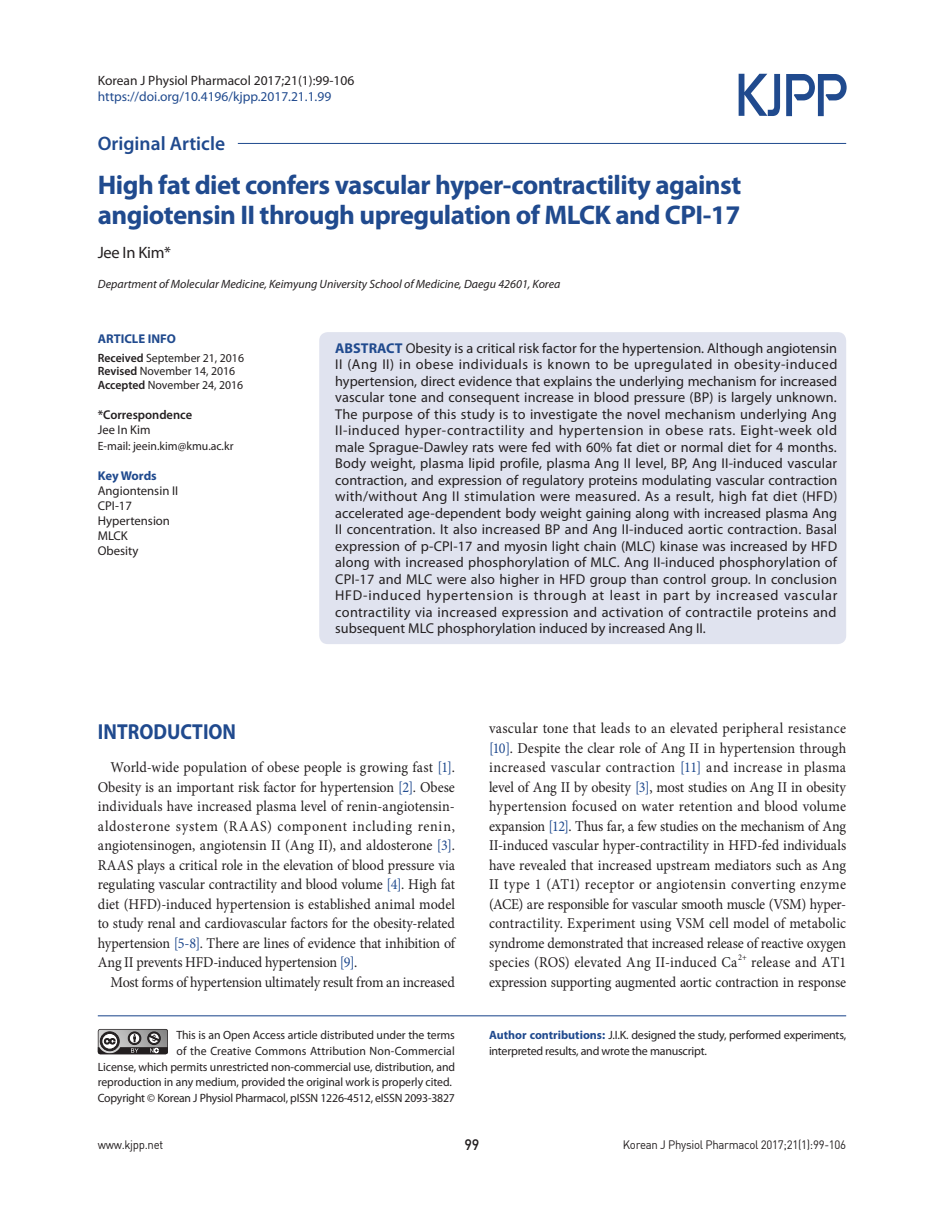
<style>
.page{position:relative;width:944px;height:1217px;background:#fff}
.page>*{position:absolute;margin:0;border:0;box-sizing:border-box;transform-origin:0 0}
.t1{font:700 27px/30px "Myriad Pro";letter-spacing:-.02em;color:#204a8e}
.t2{font:700 21.75px "Myriad Pro";color:#204a8e;scale:.9 1}
.t3{font:600 19.5px "Myriad Pro";color:#204a8e}
.t4{font:16.5px "Myriad Pro";letter-spacing:-.02em;color:#231f20}
.t5{font:15px/19.5px "Minion Pro";letter-spacing:-.015em;color:#231f20;text-align:justify;scale:.94 1}
.t6{font:15px "Dinmed";color:#231f20;scale:.95 1}
.t7{font:14.25px/16.5px "Myriad Pro";color:#231f20;text-align:justify}
.t8{font:13.5px "Myriad Pro";color:#204a8e}
.t9{font:13.5px "Myriad Pro";color:#231f20}
.t10{font:12.75px/15px "Myriad Pro";color:#231f20}
.t11{font:700 12.75px "Myriad Pro";color:#204a8e}
.t12{font:600 12.75px "Myriad Pro";color:#231f20}
.t13{font:12px/15.8px "Myriad Pro";letter-spacing:-.005em;color:#231f20}
.t14{font:italic 12px "Myriad Pro";color:#231f20}
.t15{font:12px "Dinreg";letter-spacing:-.025em;color:#231f20;scale:.95 1}
.t16{font:8.7px "Minion Pro";color:#231f20;scale:.94 1}
.s1{font-weight:600}
.s2{font-weight:700;color:#204a8e}
.s3{color:#204a8e}
</style>
<div class="page">
<hr style="left:98px;top:1015px;width:748px;height:1px;background:#204a8e">
<svg style="left:98px;top:1029px;width:70px;height:24px;background:#7c7b7b"></svg>
<hr style="left:238px;top:143px;width:608px;height:1px;background:#204a8e">
<svg style="left:739px;top:74px;width:108px;height:42px"></svg>
<div style="left:319px;top:332px;width:527px;height:312px;background:#e0e3ef;border-radius:9px"></div>
<p class="t9" style="left:98px;top:72px;width:258px">Korean J Physiol Pharmacol 2017;21(1):99-106</p>
<p class="t8" style="left:98px;top:88px;width:235px">https://doi.org/10.4196/kjpp.2017.21.1.99</p>
<h3 class="t3" style="left:98px;top:131px;width:129px">Original Article</h3>
<h1 class="t1" style="left:98px;top:168px;width:645px">High fat diet confers vascular hyper-contractility against angiotensin II through upregulation of MLCK and CPI-17</h1>
<p class="t4" style="left:98px;top:242px;width:75px">Jee In Kim*</p>
<p class="t14" style="left:98px;top:276px;width:464px">Department of Molecular Medicine, Keimyung University School of Medicine, Daegu 42601, Korea</p>
<p class="t11" style="left:98px;top:330px;width:80px">ARTICLE INFO</p>
<p class="t13" style="left:98px;top:350px;width:148px;line-height:13.5px"><span class="s1">Received</span> September 21, 2016<br><span class="s1">Revised</span> November 14, 2016<br><span class="s1">Accepted</span> November 24, 2016</p>
<p class="t12" style="left:98px;top:406px;width:96px">*Correspondence</p>
<p class="t10" style="left:98px;top:422px;width:54px">Jee In Kim</p>
<p class="t13" style="left:98px;top:437px;width:137px">E-mail: jeein.kim@kmu.ac.kr</p>
<p class="t11" style="left:98px;top:467px;width:61px">Key Words</p>
<p class="t10" style="left:98px;top:483px;width:82px">Angiontensin II<br>CPI-17<br>Hypertension<br>MLCK<br>Obesity</p>
<p class="t7" style="left:335px;top:339px;width:504px"><span class="s2">ABSTRACT</span> Obesity is a critical risk factor for the hypertension. Although angiotensin II (Ang II) in obese individuals is known to be upregulated in obesity-induced hypertension, direct evidence that explains the underlying mechanism for increased vascular tone and consequent increase in blood pressure (BP) is largely unknown.<br>The purpose of this study is to investigate the novel mechanism underlying Ang II-induced hyper-contractility and hypertension in obese rats. Eight-week old male Sprague-Dawley rats were fed with 60% fat diet or normal diet for 4 months.<br>Body weight, plasma lipid profile, plasma Ang II level, BP, Ang II-induced vascular contraction, and expression of regulatory proteins modulating vascular contraction with/without Ang II stimulation were measured. As a result, high fat diet (HFD) accelerated age-dependent body weight gaining along with increased plasma Ang II concentration. It also increased BP and Ang II-induced aortic contraction. Basal expression of p-CPI-17 and myosin light chain (MLC) kinase was increased by HFD along with increased phosphorylation of MLC. Ang II-induced phosphorylation of CPI-17 and MLC were also higher in HFD group than control group. In conclusion HFD-induced hypertension is through at least in part by increased vascular contractility via increased expression and activation of contractile proteins and subsequent MLC phosphorylation induced by increased Ang II.</p>
<h2 class="t2" style="left:98px;top:717px;width:21px">Introduction</h2>
<p class="t5" style="left:98px;top:757px;width:381px;text-indent:13px">World-wide population of obese people is growing fast <span class="s3">[1]</span>.<br>Obesity is an important risk factor for hypertension <span class="s3">[2]</span>. Obese individuals have increased plasma level of renin-angiotensin&shy;aldosterone system (RAAS) component including renin, angiotensinogen, angiotensin II (Ang II), and aldosterone <span class="s3">[3]</span>.<br>RAAS plays a critical role in the elevation of blood pressure via regulating vascular contractility and blood volume <span class="s3">[4]</span>. High fat diet (HFD)-induced hypertension is established animal model to study renal and cardiovascular factors for the obesity-related hypertension <span class="s3">[5-8]</span>. There are lines of evidence that inhibition of Ang II prevents HFD-induced hypertension <span class="s3">[9]</span>.</p>
<p class="t5" style="left:111px;top:972px;width:368px">Most forms of hypertension ultimately result from an increased</p>
<p class="t13" style="left:98px;top:1026px;width:359px;text-align:right">This is an Open Access article distributed under the terms<br>of the Creative Commons Attribution Non-Commercial<br>License, which permits unrestricted non-commercial use, distribution, and reproduction in any medium, provided the original work is properly cited.<br>Copyright © Korean J Physiol Pharmacol, pISSN 1226-4512, eISSN 2093-3827</p>
<p class="t5" style="left:489px;top:718px;width:382px">vascular tone that leads to an elevated peripheral resistance <span class="s3">[10]</span>. Despite the clear role of Ang II in hypertension through increased vascular contraction <span class="s3">[11]</span> and increase in plasma level of Ang II by obesity <span class="s3">[3]</span>, most studies on Ang II in obesity hypertension focused on water retention and blood volume expansion <span class="s3">[12]</span>. Thus far, a few studies on the mechanism of Ang II-induced vascular hyper-contractility in HFD-fed individuals have revealed that increased upstream mediators such as Ang II type 1 (AT1) receptor or angiotensin converting enzyme (ACE) are responsible for vascular smooth muscle (VSM) hyper&shy;contractility. Experiment using VSM cell model of metabolic syndrome demonstrated that increased release of reactive oxygen species (ROS) elevated Ang II-induced Ca</p>
<p class="t16" style="left:738px;top:951px;width:11px">2+</p>
<p class="t5" style="left:489px;top:952px;width:381px;text-align:right">release and AT1<br>expression supporting augmented aortic contraction in response</p>
<p class="t13" style="left:489px;top:1026px;width:359px"><span class="s2">Author contributions:</span> J.I.K. designed the study, performed experiments, interpreted results, and wrote the manuscript.</p>
<p class="t15" style="left:98px;top:1136px;width:70px">www.kjpp.net</p>
<p class="t6" style="left:465px;top:1135px;width:17px">99</p>
<p class="t15" style="left:623px;top:1136px;width:237px">Korean J Physiol Pharmacol 2017;21(1):99-106</p>
</div>
